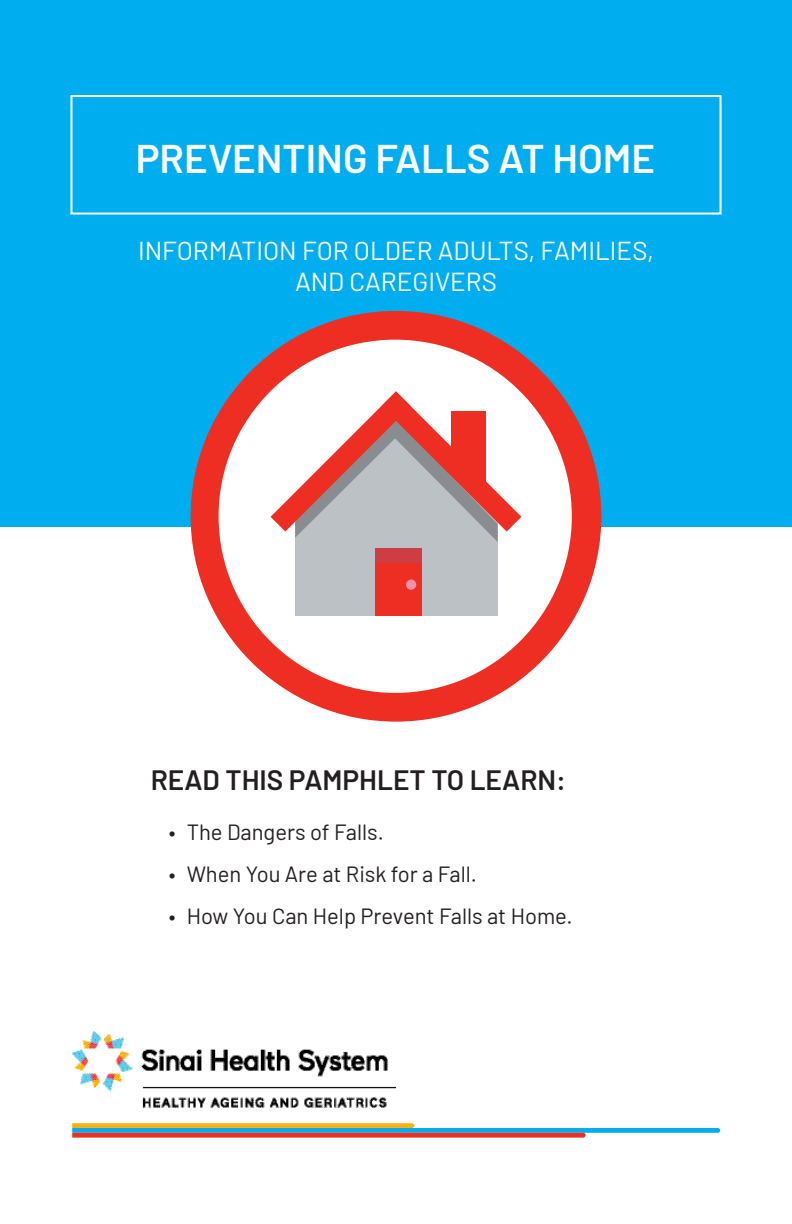
<style>
.page{position:relative;width:792px;height:1224px;background:#fff}
.page>*{position:absolute;margin:0;border:0;box-sizing:border-box;transform-origin:0 0}
.cover-title{font:600 40px "Barlow";color:#fff}
.cover-sub-heading{font:600 28px "Barlow";color:#231f20}
.cover-subtitle{font:26px "Barlow";color:#fff}
.t1{font:22px "Barlow";color:#231f20}
</style>
<div class="page">
<div style="left:0;top:0;width:792px;height:527px;background:#00aeef"></div>
<div style="left:191px;top:311px;width:410px;height:411px;background:#ee2e22;border-radius:50%"></div>
<div style="left:219px;top:340px;width:353px;height:353px;background:#fff;border-radius:50%"></div>
<img style="left:72px;top:1032px;width:323px;height:76px">
<div style="left:295px;top:498px;width:203px;height:118px;background:#bcc1c6"></div>
<svg style="left:271px;top:391px;width:250px;height:151px"></svg>
<div style="left:375px;top:548px;width:47px;height:68px;background:#ee2e22"></div>
<div style="left:375px;top:548px;width:47px;height:15px;background:#ce3d43"></div>
<div style="left:406px;top:580px;width:10px;height:10px;background:#f493a7;border-radius:50%"></div>
<div style="left:70px;top:95px;width:652px;height:120px;border:2px solid #fff"></div>
<svg style="left:72px;top:1123px;width:648px;height:15px"></svg>
<p class="cover-title" style="left:136px;top:130px;width:521px">PREVENTING FALLS AT HOME</p>
<p class="cover-subtitle" style="left:138px;top:232px;width:517px">INFORMATION FOR OLDER ADULTS, FAMILIES,</p>
<p class="cover-subtitle" style="left:295px;top:263px;width:203px">AND CAREGIVERS</p>
<p class="cover-sub-heading" style="left:151px;top:759px;width:417px">READ THIS PAMPHLET TO LEARN:</p>
<p class="t1" style="left:169px;top:816px;width:217px">• The Dangers of Falls.</p>
<p class="t1" style="left:169px;top:858px;width:310px">• When You Are at Risk for a Fall.</p>
<p class="t1" style="left:169px;top:900px;width:405px">• How You Can Help Prevent Falls at Home.</p>
</div>
